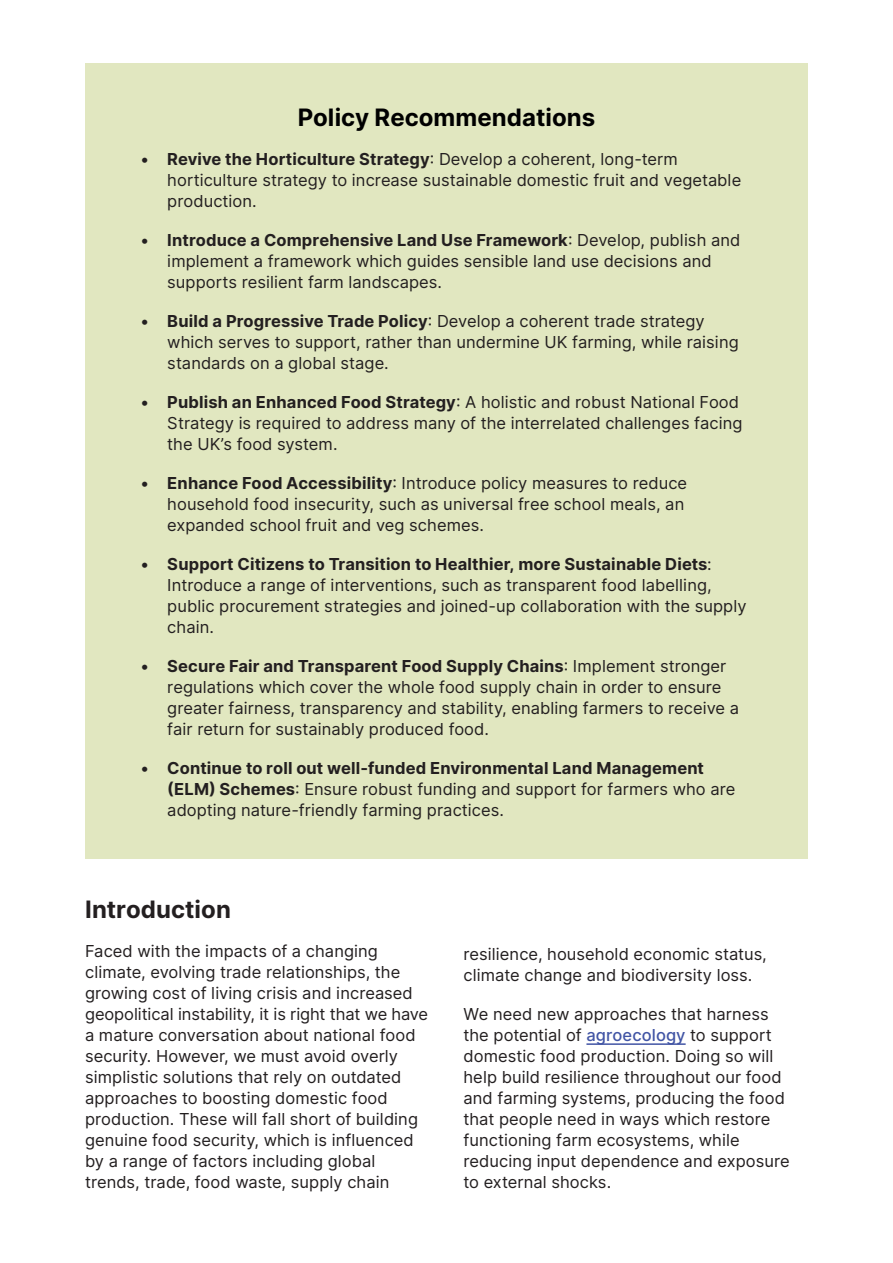
<style>
.page{position:relative;width:893px;height:1263px;background:#fff}
.page>*{position:absolute;margin:0;border:0;box-sizing:border-box;transform-origin:0 0}
.t1{font:700 24px "Inter";color:#000}
.t2{font:700 24px "Inter";color:#231f20}
.t3{font:16.5px/21px "Inter";letter-spacing:.005em;color:#231f20}
.s1{font-weight:700}
.s2{font-weight:500;color:#4255a5}
</style>
<div class="page">
<div style="left:85px;top:64px;width:723px;height:795px;background:#e1e7c0"></div>
<hr style="left:586px;top:1043px;width:100px;height:2px;background:#4255a5">
<h1 class="t1" style="left:298px;top:100px;width:299px">Policy Recommendations</h1>
<p class="t3" style="left:167px;top:148px;width:575px;text-indent:-27px">• <span class="s1">Revive the Horticulture Strategy</span>: Develop a coherent, long-term horticulture strategy to increase sustainable domestic fruit and vegetable production.</p>
<p class="t3" style="left:167px;top:229px;width:575px;text-indent:-27px">• <span class="s1">Introduce a Comprehensive Land Use Framework</span>: Develop, publish and implement a framework which guides sensible land use decisions and supports resilient farm landscapes.</p>
<p class="t3" style="left:167px;top:310px;width:573px;text-indent:-27px">• <span class="s1">Build a Progressive Trade Policy</span>: Develop a coherent trade strategy which serves to support, rather than undermine UK farming, while raising standards on a global stage.</p>
<p class="t3" style="left:167px;top:391px;width:577px;text-indent:-27px">• <span class="s1">Publish an Enhanced Food Strategy</span>: A holistic and robust National Food<br>Strategy is required to address many of the interrelated challenges facing the UK’s food system.</p>
<p class="t3" style="left:167px;top:472px;width:521px;text-indent:-27px">• <span class="s1">Enhance Food Accessibility</span>: Introduce policy measures to reduce household food insecurity, such as universal free school meals, an expanded school fruit and veg schemes.</p>
<p class="t3" style="left:167px;top:553px;width:581px;text-indent:-27px">• <span class="s1">Support Citizens to Transition to Healthier, more Sustainable Diets</span>:<br>Introduce a range of interventions, such as transparent food labelling, public procurement strategies and joined-up collaboration with the supply chain.</p>
<p class="t3" style="left:167px;top:655px;width:573px;text-indent:-27px">• <span class="s1">Secure Fair and Transparent Food Supply Chains</span>: Implement stronger regulations which cover the whole food supply chain in order to ensure greater fairness, transparency and stability, enabling farmers to receive a fair return for sustainably produced food.</p>
<p class="t3" style="left:167px;top:757px;width:570px;text-indent:-27px">• <span class="s1">Continue to roll out well-funded Environmental Land Management (ELM) Schemes</span>: Ensure robust funding and support for farmers who are adopting nature-friendly farming practices.</p>
<h1 class="t2" style="left:85px;top:892px;width:147px">Introduction</h1>
<p class="t3" style="left:85px;top:940px;width:345px">Faced with the impacts of a changing climate, evolving trade relationships, the growing cost of living crisis and increased geopolitical instability, it is right that we have a mature conversation about national food security. However, we must avoid overly simplistic solutions that rely on outdated approaches to boosting domestic food production. These will fall short of building genuine food security, which is influenced by a range of factors including global trends, trade, food waste, supply chain</p>
<p class="t3" style="left:463px;top:943px;width:305px">resilience, household economic status, climate change and biodiversity loss.</p>
<p class="t3" style="left:463px;top:1003px;width:328px">We need new approaches that harness the potential of <span class="s2">agroecology</span> to support domestic food production. Doing so will help build resilience throughout our food and farming systems, producing the food that people need in ways which restore functioning farm ecosystems, while reducing input dependence and exposure to external shocks.</p>
</div>
